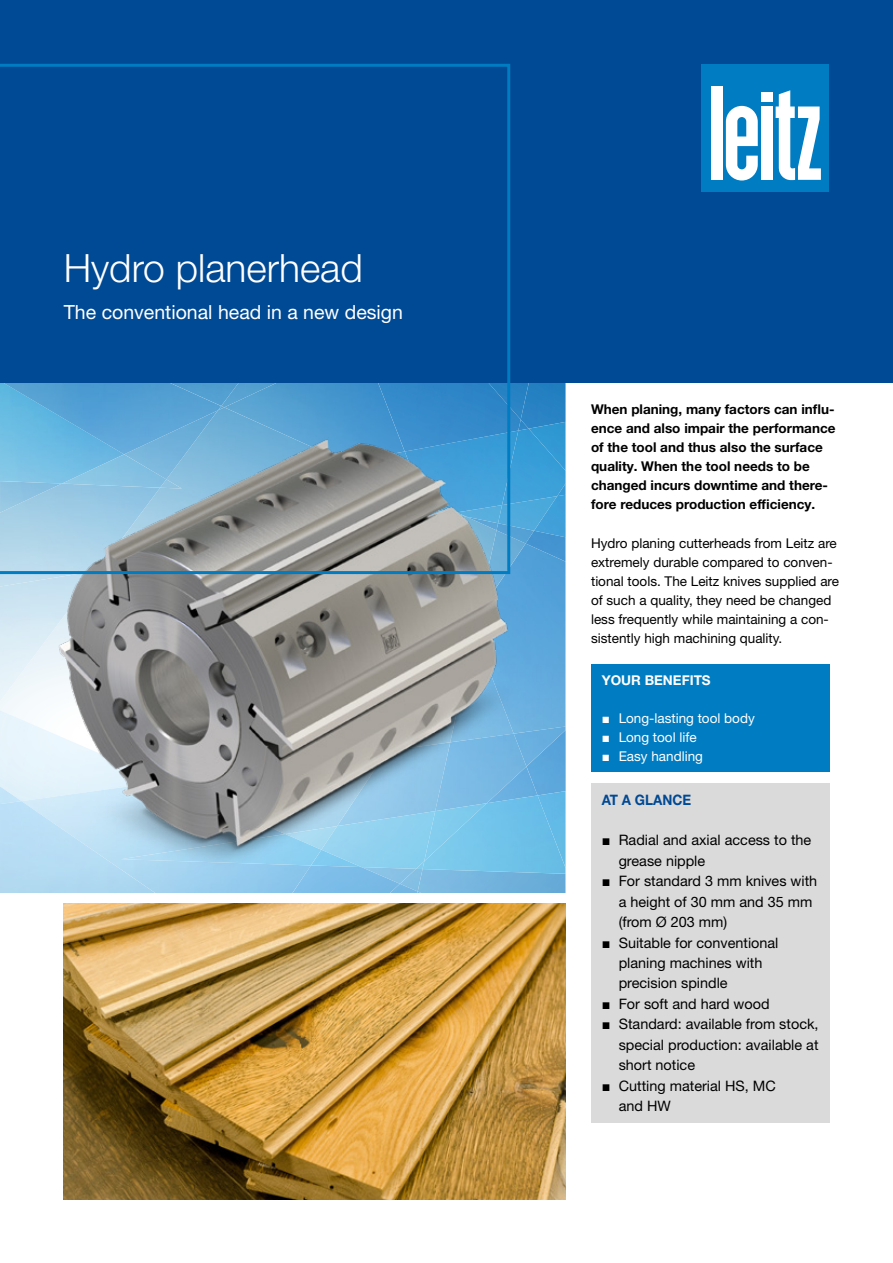
<style>
.page{position:relative;width:893px;height:1263px;background:#fff}
.page>*{position:absolute;margin:0;border:0;box-sizing:border-box;transform-origin:0 0}
.t1{font:300 39px "Helvetica Neue LT Pro";color:#fff}
.t2{font:19.5px "Helvetica Neue LT Pro";color:#fff}
.t3{font:14.4px/20.4px "Helvetica Neue LT Pro";color:#000}
.t4{font:700 14.4px "Helvetica Neue LT Pro";color:#004994;scale:.94 1}
.t5{font:13.5px/19.2px "Helvetica Neue LT Pro";color:#000}
.t6{font:700 13.5px/19.2px "Helvetica Neue LT Pro";color:#000}
.t7{font:13.5px "Helvetica Neue LT Pro";color:#fff}
.t8{font:700 13.5px "Helvetica Neue LT Pro";color:#fff}
.s1{font-family:"Arial"}
</style>
<div class="page">
<img style="left:510px;top:383px;width:11px;height:10px">
<img style="left:521px;top:383px;width:45px;height:10px">
<div style="left:0;top:0;width:893px;height:383px;background:#004994"></div>
<div style="left:702px;top:64px;width:127px;height:127px;background:#007cc2"></div>
<div style="left:761px;top:92px;width:11px;height:9px;background:#fff"></div>
<div style="left:761px;top:107px;width:11px;height:73px;background:#fff"></div>
<div style="left:711px;top:86px;width:12px;height:94px;background:#fff"></div>
<svg style="left:726px;top:106px;width:32px;height:74px"></svg>
<svg style="left:776px;top:90px;width:45px;height:90px"></svg>
<img style="left:0;top:393px;width:566px;height:500px">
<svg style="left:0;top:64px;width:510px;height:510px"></svg>
<img style="left:64px;top:904px;width:502px;height:295px">
<div style="left:591px;top:664px;width:238px;height:108px;background:#007cc2"></div>
<div style="left:591px;top:783px;width:238px;height:339px;background:#dadada"></div>
<h1 class="t1" style="left:64px;top:244px;width:301px">Hydro planerhead</h1>
<h2 class="t2" style="left:64px;top:300px;width:341px">The conventional head in a new design</h2>
<p class="t6" style="left:591px;top:399px;width:246px">When planing, many factors can influ&shy;ence and also impair the performance of the tool and thus also the surface quality. When the tool needs to be changed incurs downtime and there&shy;fore reduces production efficiency.</p>
<p class="t5" style="left:591px;top:533px;width:250px">Hydro planing cutterheads from Leitz are extremely durable compared to conven&shy;tional tools. The Leitz knives supplied are of such a quality, they need be changed less frequently while maintaining a con&shy;sistently high machining quality.</p>
<p class="t8" style="left:602px;top:672px;width:111px">YOUR BENEFITS</p>
<p class="t7" style="left:602px;top:710px;width:155px"><span class="s1">■</span> Long-lasting tool body</p>
<p class="t7" style="left:602px;top:729px;width:97px"><span class="s1">■</span> Long tool life</p>
<p class="t7" style="left:602px;top:748px;width:103px"><span class="s1">■</span> Easy handling</p>
<p class="t4" style="left:602px;top:790px;width:97px">AT A GLANCE</p>
<p class="t3" style="left:619px;top:830px;width:194px;text-indent:-17px"><span class="s1">■</span> Radial and axial access to the grease nipple</p>
<p class="t3" style="left:619px;top:871px;width:200px;text-indent:-17px"><span class="s1">■</span> For standard 3 mm knives with a height of 30 mm and 35 mm (from Ø 203 mm)</p>
<p class="t3" style="left:619px;top:932px;width:161px;text-indent:-17px"><span class="s1">■</span> Suitable for conventional planing machines with precision spindle</p>
<p class="t3" style="left:602px;top:993px;width:169px"><span class="s1">■</span> For soft and hard wood</p>
<p class="t3" style="left:619px;top:1014px;width:201px;text-align:justify;text-indent:-17px"><span class="s1">■</span> Standard: available from stock, special production: available at short notice</p>
<p class="t3" style="left:619px;top:1075px;width:159px;text-indent:-17px"><span class="s1">■</span> Cutting material HS, MC and HW</p>
</div>
